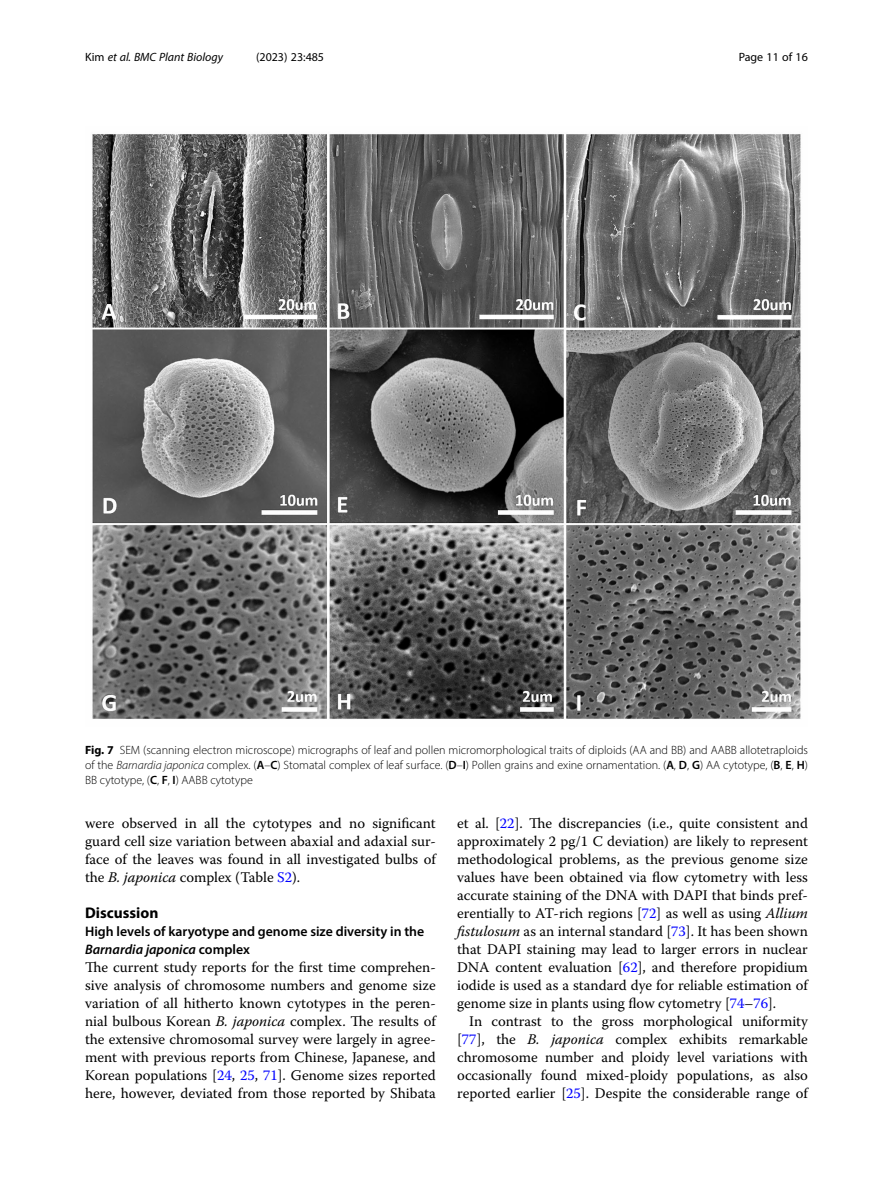
<style>
.page{position:relative;width:893px;height:1191px;background:#fff}
.page>*{position:absolute;margin:0;border:0;box-sizing:border-box;transform-origin:0 0}
.Head_1{font:700 15.45px "Myriad Pro";color:#000}
.Body_Text{font:14.7px/18px "Warnock Pro";color:#000;text-align:justify}
.Body_Text_Indent{font:14.7px/18px "Warnock Pro";color:#000;text-align:justify}
.Head_2_After_1{font:600 13.8px/18px "Myriad Pro";color:#000}
.Figure_Caption{font:300 12px/15px "Myriad Pro";color:#000;text-align:justify}
.t1{font:italic 12px "Myriad Pro";color:#000}
.t2{font:12px "Myriad Pro";color:#000}
.s1{font-style:normal}
.s2{font-weight:700}
.s3{font-style:italic}
.s4{font-weight:600}
.s5{color:#00f}
</style>
<div class="page">
<img style="left:92px;top:134px;width:709px;height:585px">
<p class="t1" style="left:85px;top:50px;width:139px"><span class="s1">Kim</span> et al. BMC Plant Biology</p>
<p class="t2" style="left:256px;top:50px;width:70px">(2023) 23:485</p>
<p class="t2" style="left:739px;top:50px;width:71px">Page 11 of 16</p>
<p class="Figure_Caption" style="left:85px;top:742px;width:724px"><span class="s2">Fig. 7</span> SEM (scanning electron microscope) micrographs of leaf and pollen micromorphological traits of diploids (AA and BB) and AABB allotetraploids of the <span class="s3">Barnardia japonica</span> complex. (<span class="s4">A</span>–<span class="s4">C</span>) Stomatal complex of leaf surface. (<span class="s4">D</span>–<span class="s4">I</span>) Pollen grains and exine ornamentation. (<span class="s4">A</span>, <span class="s4">D</span>, <span class="s4">G</span>) AA cytotype, (<span class="s4">B</span>, <span class="s4">E</span>, <span class="s4">H</span>)<br>BB cytotype, (<span class="s4">C</span>, <span class="s4">F</span>, <span class="s4">I</span>) AABB cytotype</p>
<p class="Body_Text_Indent" style="left:85px;top:814px;width:352px">were observed in all the cytotypes and no significant guard cell size variation between abaxial and adaxial sur&shy;face of the leaves was found in all investigated bulbs of the <span class="s3">B. japonica</span> complex (Table <span class="s5">S2</span>).</p>
<p class="Head_1" style="left:85px;top:903px;width:75px">Discussion</p>
<p class="Head_2_After_1" style="left:85px;top:922px;width:341px">High levels of karyotype and genome size diversity in the<br><span class="s3">Barnardia japonica</span> complex</p>
<p class="Body_Text" style="left:85px;top:958px;width:352px">The current study reports for the first time comprehen&shy;sive analysis of chromosome numbers and genome size variation of all hitherto known cytotypes in the peren&shy;nial bulbous Korean <span class="s3">B. japonica</span> complex. The results of the extensive chromosomal survey were largely in agree&shy;ment with previous reports from Chinese, Japanese, and Korean populations [<span class="s5">24</span>, <span class="s5">25</span>, <span class="s5">71</span>]. Genome sizes reported here, however, deviated from those reported by Shibata</p>
<p class="Body_Text" style="left:457px;top:814px;width:352px">et al. [<span class="s5">22</span>]. The discrepancies (i.e., quite consistent and approximately 2 pg/1 C deviation) are likely to represent methodological problems, as the previous genome size values have been obtained via flow cytometry with less accurate staining of the DNA with DAPI that binds pref&shy;erentially to AT-rich regions [<span class="s5">72</span>] as well as using <span class="s3">Allium fistulosum</span> as an internal standard [<span class="s5">73</span>]. It has been shown that DAPI staining may lead to larger errors in nuclear DNA content evaluation [<span class="s5">62</span>], and therefore propidium iodide is used as a standard dye for reliable estimation of genome size in plants using flow cytometry [<span class="s5">74</span>–<span class="s5">76</span>].</p>
<p class="Body_Text_Indent" style="left:457px;top:1012px;width:352px;text-indent:12px">In contrast to the gross morphological uniformity [<span class="s5">77</span>], the <span class="s3">B. japonica</span> complex exhibits remarkable chromosome number and ploidy level variations with occasionally found mixed-ploidy populations, as also reported earlier [<span class="s5">25</span>]. Despite the considerable range of</p>
</div>
